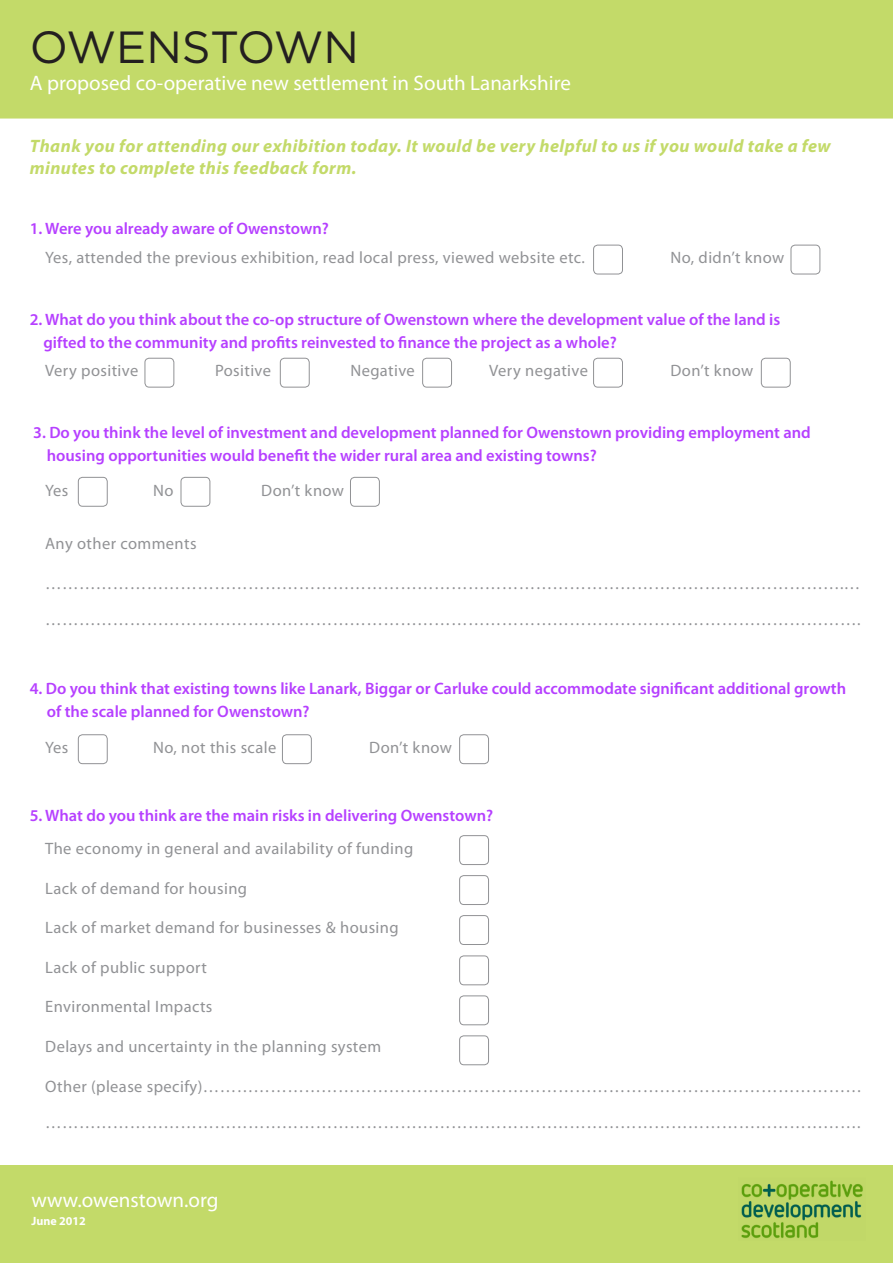
<style>
.page{position:relative;width:893px;height:1263px;background:#fff}
.page>*{position:absolute;margin:0;border:0;box-sizing:border-box;transform-origin:0 0}
.HEADING_TITLE{font:45px "Gotham";letter-spacing:-.01em;color:#231f20}
.HEADING_TITLE-2{font:21px "Myriad Pro";color:#fff}
.t1{font:italic 700 18px/21.6px "Myriad Pro";letter-spacing:.025em;color:#c3da69}
.t2{font:16.5px/36px "Myriad Pro";letter-spacing:.025em;color:#919295}
.HEADING_SUB_TITLE{font:600 16.5px/22.5px "Myriad Pro";color:#b640ff}
.HEADING_TITLE-3{font:700 12px "Myriad Pro";color:#fff}
</style>
<div class="page">
<div style="left:0;top:1165px;width:893px;height:98px;background:#c3da69"></div>
<div style="left:0;top:0;width:893px;height:119px;background:#c3da69"></div>
<div style="left:593px;top:245px;width:30px;height:29px;border:1px solid #919295;border-radius:4px"></div>
<div style="left:145px;top:358px;width:29px;height:29px;border:1px solid #919295;border-radius:4px"></div>
<div style="left:78px;top:477px;width:30px;height:30px;border:1px solid #919295;border-radius:4px"></div>
<div style="left:78px;top:734px;width:30px;height:30px;border:1px solid #919295;border-radius:4px"></div>
<div style="left:280px;top:358px;width:30px;height:29px;border:1px solid #919295;border-radius:4px"></div>
<div style="left:181px;top:477px;width:29px;height:30px;border:1px solid #919295;border-radius:4px"></div>
<div style="left:282px;top:734px;width:30px;height:30px;border:1px solid #919295;border-radius:4px"></div>
<div style="left:422px;top:358px;width:30px;height:29px;border:1px solid #919295;border-radius:4px"></div>
<div style="left:350px;top:477px;width:30px;height:30px;border:1px solid #919295;border-radius:4px"></div>
<div style="left:459px;top:734px;width:30px;height:30px;border:1px solid #919295;border-radius:4px"></div>
<div style="left:459px;top:835px;width:30px;height:30px;border:1px solid #919295;border-radius:4px"></div>
<div style="left:459px;top:955px;width:30px;height:30px;border:1px solid #919295;border-radius:4px"></div>
<div style="left:459px;top:875px;width:30px;height:30px;border:1px solid #919295;border-radius:4px"></div>
<div style="left:459px;top:995px;width:30px;height:30px;border:1px solid #919295;border-radius:4px"></div>
<div style="left:459px;top:915px;width:30px;height:30px;border:1px solid #919295;border-radius:4px"></div>
<div style="left:459px;top:1035px;width:30px;height:30px;border:1px solid #919295;border-radius:4px"></div>
<div style="left:593px;top:358px;width:30px;height:29px;border:1px solid #919295;border-radius:4px"></div>
<div style="left:761px;top:358px;width:30px;height:29px;border:1px solid #919295;border-radius:4px"></div>
<div style="left:791px;top:245px;width:29px;height:29px;border:1px solid #919295;border-radius:4px"></div>
<img style="left:741px;top:1180px;width:122px;height:58px">
<p class="HEADING_TITLE" style="left:30px;top:22px;width:331px">OWENSTOWN</p>
<p class="HEADING_TITLE-2" style="left:30px;top:70px;width:543px">A proposed co-operative new settlement in South Lanarkshire</p>
<p class="t1" style="left:30px;top:135px;width:802px">Thank you for attending our exhibition today. It would be very helpful to us if you would take a few minutes to complete this feedback form.</p>
<p class="HEADING_SUB_TITLE" style="left:30px;top:216px;width:301px">1. Were you already aware of Owenstown?</p>
<p class="t2" style="left:45px;top:240px;width:541px">Yes, attended the previous exhibition, read local press, viewed website etc.</p>
<p class="t2" style="left:670px;top:240px;width:115px">No, didn’t know</p>
<p class="HEADING_SUB_TITLE" style="left:30px;top:308px;width:752px">2. What do you think about the co-op structure of Owenstown where the development value of the land is</p>
<p class="HEADING_SUB_TITLE" style="left:43px;top:330px;width:575px">gifted to the community and profits reinvested to finance the project as a whole?</p>
<p class="t2" style="left:45px;top:353px;width:95px">Very positive</p>
<p class="t2" style="left:215px;top:353px;width:58px">Positive</p>
<p class="t2" style="left:350px;top:353px;width:66px">Negative</p>
<p class="t2" style="left:489px;top:353px;width:100px">Very negative</p>
<p class="t2" style="left:670px;top:353px;width:84px">Don’t know</p>
<p class="HEADING_SUB_TITLE" style="left:47px;top:421px;width:765px;text-indent:-14px">3. Do you think the level of investment and development planned for Owenstown providing employment and housing opportunities would benefit the wider rural area and existing towns?</p>
<p class="t2" style="left:45px;top:472px;width:25px">Yes</p>
<p class="t2" style="left:153px;top:472px;width:22px">No</p>
<p class="t2" style="left:261px;top:472px;width:84px">Don’t know</p>
<p class="t2" style="left:45px;top:525px;width:153px">Any other comments</p>
<p class="t2" style="left:45px;top:565px;width:817px">…………………………………………………………………………………………………………………………….… ……………………………………………………………………………………………………………………………….</p>
<p class="HEADING_SUB_TITLE" style="left:47px;top:677px;width:801px;text-indent:-17px">4. Do you think that existing towns like Lanark, Biggar or Carluke could accommodate significant additional growth of the scale planned for Owenstown?</p>
<p class="t2" style="left:45px;top:729px;width:25px">Yes</p>
<p class="t2" style="left:153px;top:729px;width:125px">No, not this scale</p>
<p class="t2" style="left:369px;top:729px;width:84px">Don’t know</p>
<p class="HEADING_SUB_TITLE" style="left:30px;top:804px;width:465px">5. What do you think are the main risks in delivering Owenstown?</p>
<p class="t2" style="left:45px;top:830px;width:370px">The economy in general and availability of funding</p>
<p class="t2" style="left:45px;top:870px;width:203px">Lack of demand for housing</p>
<p class="t2" style="left:45px;top:909px;width:355px">Lack of market demand for businesses &amp; housing</p>
<p class="t2" style="left:45px;top:949px;width:163px">Lack of public support</p>
<p class="t2" style="left:45px;top:989px;width:169px">Environmental Impacts</p>
<p class="t2" style="left:45px;top:1028px;width:337px">Delays and uncertainty in the planning system</p>
<p class="t2" style="left:45px;top:1068px;width:818px">Other (please specify)………………………………………………………………………………………………………</p>
<p class="t2" style="left:45px;top:1104px;width:817px">……………………………………………………………………………………………………………………………….</p>
<p class="HEADING_TITLE-2" style="left:31px;top:1187px;width:189px">www.owenstown.org</p>
<p class="HEADING_TITLE-3" style="left:31px;top:1213px;width:56px">June 2012</p>
</div>
